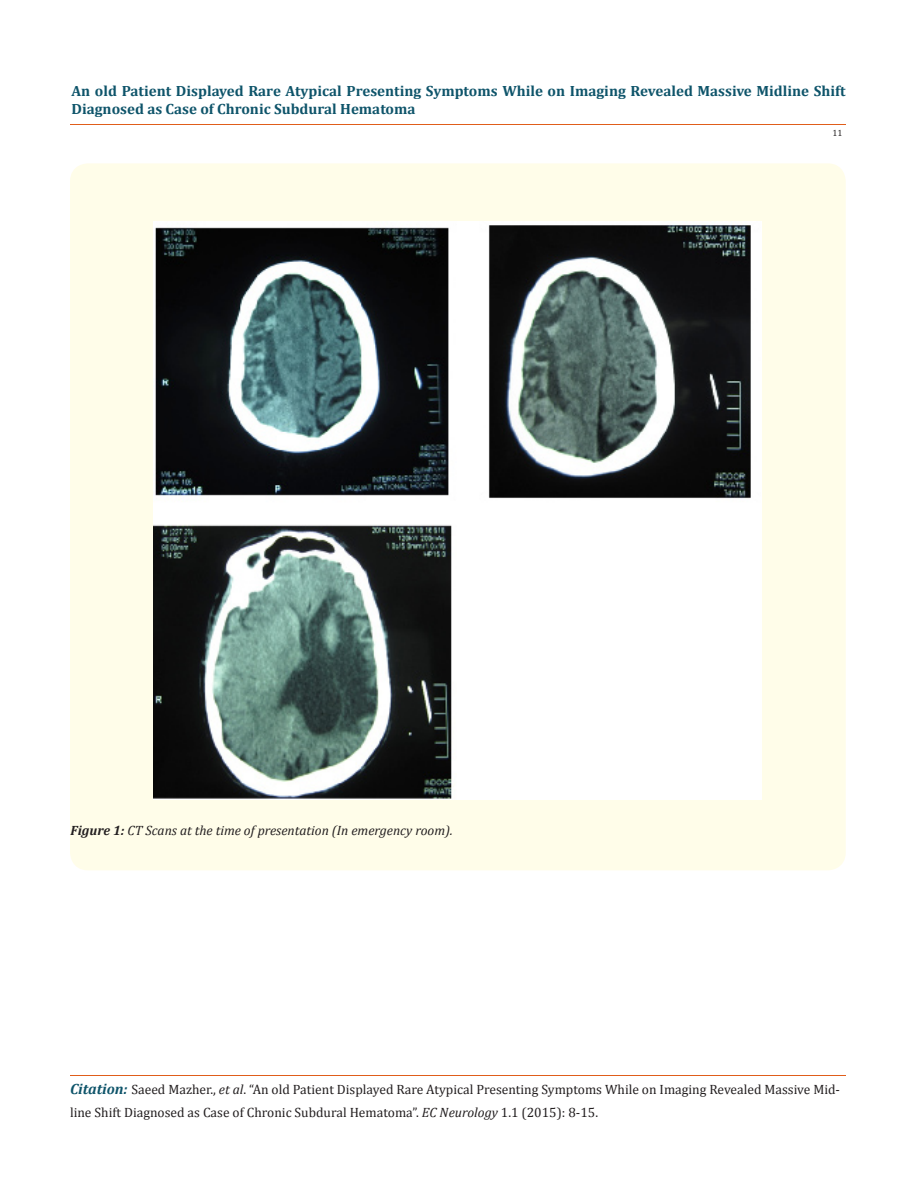
<style>
.page{position:relative;width:917px;height:1190px;background:#fff}
.page>*{position:absolute;margin:0;border:0;box-sizing:border-box;transform-origin:0 0}
.t1{font:700 14.85px/18px "Cambria";color:#0e546a}
.t2{font:13.5px/22.5px "Cambria";color:#231f20}
.t3{font:italic 13.5px "Cambria";color:#231f20}
.t4{font:9px "Cambria";color:#231f20}
.s1{font-weight:700}
.s2{font-weight:700;font-style:italic;font-size:14.85px;color:#0e546a}
.s3{font-style:italic}
</style>
<div class="page">
<hr style="left:70px;top:124px;width:775px;height:1px;background:#e05d1a">
<hr style="left:70px;top:1075px;width:775px;height:1px;background:#e05d1a">
<div style="left:74px;top:167px;width:768px;height:699px;background:#fffde9;border-radius:14px"></div>
<div style="left:70px;top:163px;width:775px;height:707px;border:8px solid #fffde9;border-radius:14px"></div>
<img style="left:153px;top:222px;width:608px;height:578px">
<p class="t1" style="left:72px;top:82px;width:775px">An old Patient Displayed Rare Atypical Presenting Symptoms While on Imaging Revealed Massive Midline Shift<br>Diagnosed as Case of Chronic Subdural Hematoma</p>
<p class="t4" style="left:832px;top:127px;width:11px">11</p>
<p class="t3" style="left:71px;top:821px;width:384px"><span class="s1">Figure 1:</span> CT Scans at the time of presentation (In emergency room).</p>
<p class="t2" style="left:70px;top:1078px;width:771px"><span class="s2">Citation:</span> Saeed Mazher., <span class="s3">et al</span>. “An old Patient Displayed Rare Atypical Presenting Symptoms While on Imaging Revealed Massive Mid&shy;line Shift Diagnosed as Case of Chronic Subdural Hematoma”. <span class="s3">EC Neurology</span> 1.1 (2015): 8-15.</p>
</div>
